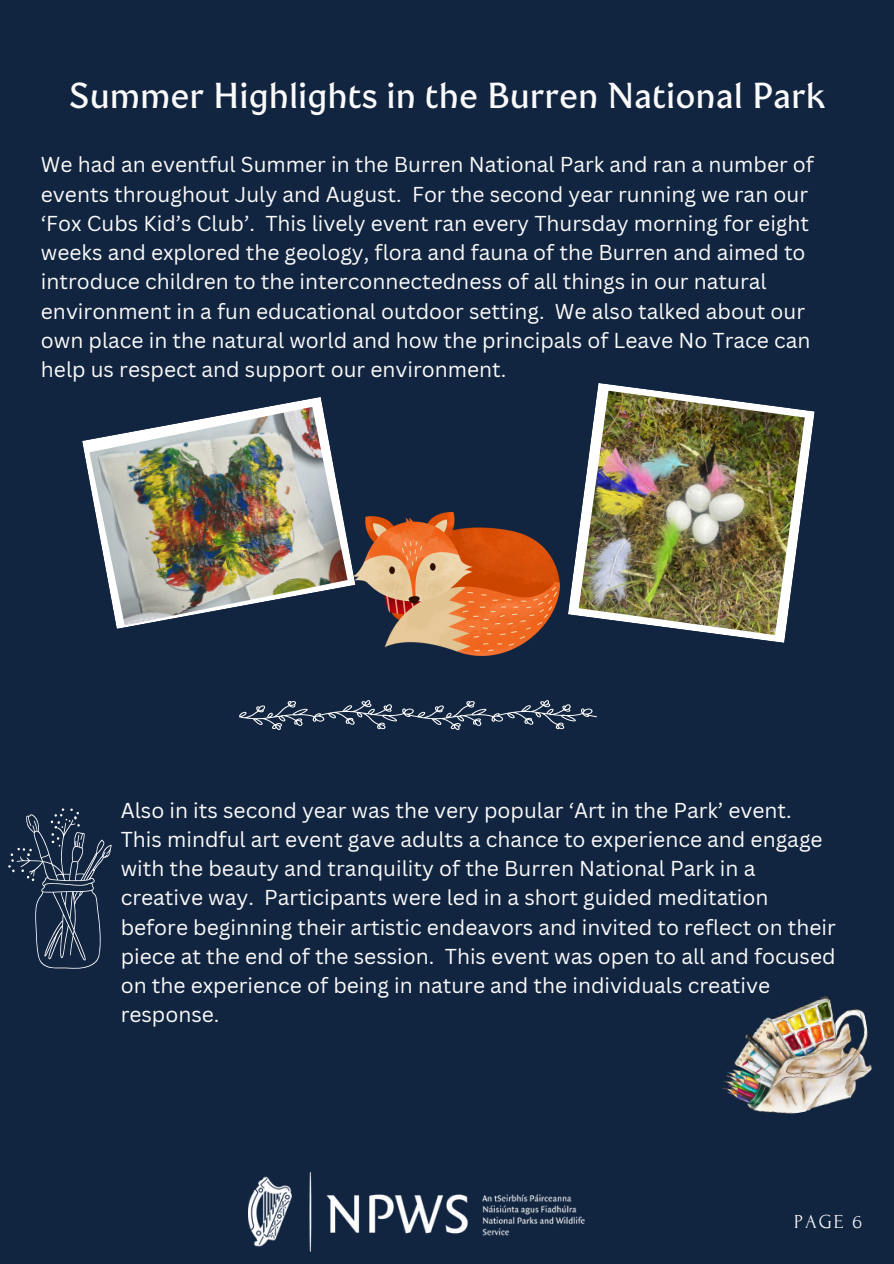
<style>
.page{position:relative;width:894px;height:1264px;background:#fff}
.page>*{position:absolute;margin:0;border:0;box-sizing:border-box;transform-origin:0 0}
.t1{font:500 36px "Naisiunta";color:#fafafa}
.t2{font:21px/29.2px "Canva Sans";color:#fafafa}
.t3{font:19.8px "Forum";color:#fafafa}
</style>
<div class="page">
<div style="left:0;top:0;width:893px;height:1263px;background:#122540"></div>
<img style="left:249px;top:1172px;width:336px;height:79px">
<img style="left:722px;top:996px;width:150px;height:118px">
<svg style="left:239px;top:700px;width:357px;height:30px"></svg>
<svg style="left:8px;top:808px;width:104px;height:160px"></svg>
<svg style="left:82px;top:397px;width:270px;height:232px"></svg>
<img style="left:89px;top:407px;width:258px;height:218px">
<img style="left:352px;top:513px;width:207px;height:143px">
<svg style="left:568px;top:383px;width:246px;height:260px"></svg>
<img style="left:578px;top:391px;width:226px;height:244px">
<p class="t1" style="left:69px;top:81px;width:757px">Summer Highlights in the Burren National Park</p>
<p class="t2" style="left:41px;top:149px;width:774px">We had an eventful Summer in the Burren National Park and ran a number of events throughout July and August. For the second year running we ran our ‘Fox Cubs Kid’s Club’. This lively event ran every Thursday morning for eight weeks and explored the geology, flora and fauna of the Burren and aimed to introduce children to the interconnectedness of all things in our natural environment in a fun educational outdoor setting. We also talked about our own place in the natural world and how the principals of Leave No Trace can help us respect and support our environment.</p>
<p class="t2" style="left:121px;top:794px;width:716px">Also in its second year was the very popular ‘Art in the Park’ event.<br>This mindful art event gave adults a chance to experience and engage with the beauty and tranquility of the Burren National Park in a creative way. Participants were led in a short guided meditation before beginning their artistic endeavors and invited to reflect on their piece at the end of the session. This event was open to all and focused on the experience of being in nature and the individuals creative response.</p>
<p class="t3" style="left:794px;top:1210px;width:70px">PAGE 6</p>
</div>
